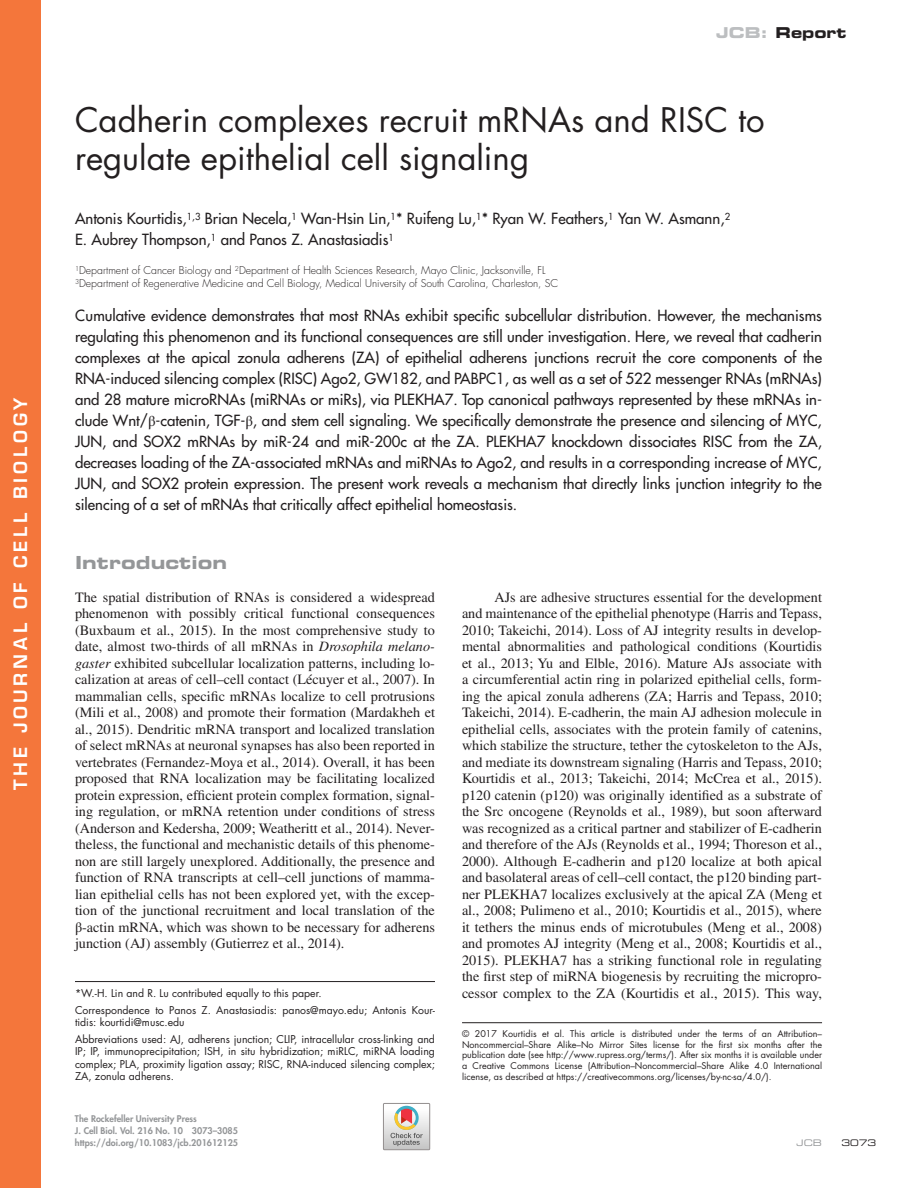
<style>
.page{position:relative;width:918px;height:1188px;background:#fff}
.page>*{position:absolute;margin:0;border:0;box-sizing:border-box;transform-origin:0 0}
.t1{font:33px/38.2px "Futura Std";color:#231f20}
.t2{font:600 18px "Eurostile LT Std";letter-spacing:.205em;color:#fff}
.t3{font:18px "Eurostile LT Std Bold Ex 2";letter-spacing:.005em;color:#949698}
.t4{font:500 15px/21px "Futura Std";color:#231f20;text-align:justify}
.t5{font:15px "Eurostile LT Std Bold Ex 2";color:#231f20}
.t6{font:14.25px/16.5px "Times LT Std";color:#231f20;text-align:justify}
.t7{font:10.5px/16.8px "Futura Std";color:#231f20}
.t8{font:300 10.5px/13.5px "Futura Std";color:#231f20}
.t9{font:9px/10.8px "Futura Std";color:#231f20;text-align:justify}
.t10{font:800 9px/12px "Futura Std";color:#949698}
.t11{font:9px "Eurostile LT Std Ex 2";color:#231f20}
.t12{font:9px "Eurostile LT Std Ex 2";color:#949698}
.s1{color:#bcbec0}
.s2{font-family:"STIX General";font-weight:400}
.s3{font-style:italic}
.s4{font-family:"STIX General"}
</style>
<div class="page">
<div style="left:0;top:0;width:40px;height:1188px;background:#f4763b"></div>
<svg style="left:383px;top:1103px;width:47px;height:47px"></svg>
<hr style="left:75px;top:981px;width:360px;height:1px;background:#231f20">
<hr style="left:462px;top:1022px;width:360px;height:1px;background:#231f20">
<p class="t2" style="left:9px;top:790px;width:395px;rotate:-90deg">THE JOURNAL OF CELL BIOLOGY</p>
<p class="t5" style="left:716px;top:22px;width:132px"><span class="s1">JCB:</span> Report</p>
<h1 class="t1" style="left:75px;top:101px;width:691px">Cadherin complexes recruit mRNAs and RISC to regulate epithelial cell signaling</h1>
<p class="t4" style="left:75px;top:209px;width:657px">Antonis Kourtidis,<sup>1,3</sup> Brian Necela,<sup>1</sup> Wan‑Hsin Lin,<sup>1</sup>* Ruifeng Lu,<sup>1</sup>* Ryan W. Feathers,<sup>1</sup> Yan W. Asmann,<sup>2<br></sup>E. Aubrey Thompson,<sup>1</sup> and Panos Z. Anastasiadis<sup>1</sup></p>
<p class="t8" style="left:75px;top:264px;width:485px"><sup>1</sup>Department of Cancer Biology and <sup>2</sup>Department of Health Sciences Research, Mayo Clinic, Jacksonville, FL<br><sup>3</sup>Department of Regenerative Medicine and Cell Biology, Medical University of South Carolina, Charleston, SC</p>
<p class="t4" style="left:75px;top:305px;width:749px">Cumulative evidence demonstrates that most RNAs exhibit specific subcellular distribution. However, the mechanisms regulating this phenomenon and its functional consequences are still under investigation. Here, we reveal that cadherin complexes at the apical zonula adherens (ZA) of epithelial adherens junctions recruit the core components of the RNA-induced silencing complex (RISC) Ago2, GW182, and PABPC1, as well as a set of 522 messenger RNAs (mRNAs) and 28 mature microRNAs (miRNAs or miRs), via PLEKHA7. Top canonical pathways represented by these mRNAs in&shy;clude Wnt/<span class="s2">β</span>-catenin, TGF-<span class="s2">β</span>, and stem cell signaling. We specifically demonstrate the presence and silencing of MYC, JUN, and SOX2 mRNAs by miR-24 and miR-200c at the ZA. PLEKHA7 knockdown dissociates RISC from the ZA, decreases loading of the ZA-associated mRNAs and miRNAs to Ago2, and results in a corresponding increase of MYC, JUN, and SOX2 protein expression. The present work reveals a mechanism that directly links junction integrity to the silencing of a set of mRNAs that critically affect epithelial homeostasis.</p>
<p class="t3" style="left:75px;top:549px;width:154px">Introduction</p>
<p class="t6" style="left:75px;top:588px;width:362px">The spatial distribution of RNAs is considered a widespread phenomenon with possibly critical functional consequences (Buxbaum et al., 2015). In the most comprehensive study to date, almost two-thirds of all mRNAs in <span class="s3">Drosophila melano&shy;gaster</span> exhibited subcellular localization patterns, including lo&shy;calization at areas of cell–cell contact (Lécuyer et al., 2007). In mammalian cells, specific mRNAs localize to cell protrusions (Mili et al., 2008) and promote their formation (Mardakheh et al., 2015). Dendritic mRNA transport and localized translation of select mRNAs at neuronal synapses has also been reported in vertebrates (Fernandez-Moya et al., 2014). Overall, it has been proposed that RNA localization may be facilitating localized protein expression, efficient protein complex formation, signal&shy;ing regulation, or mRNA retention under conditions of stress (Anderson and Kedersha, 2009; Weatheritt et al., 2014). Never&shy;theless, the functional and mechanistic details of this phenome&shy;non are still largely unexplored. Additionally, the presence and function of RNA transcripts at cell–cell junctions of mamma&shy;lian epithelial cells has not been explored yet, with the excep&shy;tion of the junctional recruitment and local translation of the <span class="s4">β</span>-actin mRNA, which was shown to be necessary for adherens junction (AJ) assembly (Gutierrez et al., 2014).</p>
<p class="t6" style="left:462px;top:588px;width:362px;text-indent:32px">AJs are adhesive structures essential for the development and maintenance of the epithelial phenotype (Harris and Tepass, 2010; Takeichi, 2014). Loss of AJ integrity results in develop&shy;mental abnormalities and pathological conditions (Kourtidis et al., 2013; Yu and Elble, 2016). Mature AJs associate with a circumferential actin ring in polarized epithelial cells, form&shy;ing the apical zonula adherens (ZA; Harris and Tepass, 2010; Takeichi, 2014). E-cadherin, the main AJ adhesion molecule in epithelial cells, associates with the protein family of catenins, which stabilize the structure, tether the cytoskeleton to the AJs, and mediate its downstream signaling (Harris and Tepass, 2010; Kourtidis et al., 2013; Takeichi, 2014; McCrea et al., 2015). p120 catenin (p120) was originally identified as a substrate of the Src oncogene (Reynolds et al., 1989), but soon afterward was recognized as a critical partner and stabilizer of E-cadherin and therefore of the AJs (Reynolds et al., 1994; Thoreson et al., 2000). Although E-cadherin and p120 localize at both apical and basolateral areas of cell–cell contact, the p120 binding part&shy;ner PLEKHA7 localizes exclusively at the apical ZA (Meng et al., 2008; Pulimeno et al., 2010; Kourtidis et al., 2015), where it tethers the minus ends of microtubules (Meng et al., 2008) and promotes AJ integrity (Meng et al., 2008; Kourtidis et al., 2015). PLEKHA7 has a striking functional role in regulating the first step of miRNA biogenesis by recruiting the micropro&shy;cessor complex to the ZA (Kourtidis et al., 2015). This way,</p>
<p class="t7" style="left:75px;top:985px;width:362px">*W.-H. Lin and R. Lu contributed equally to this paper.<br>Correspondence to Panos Z. Anastasiadis: panos@mayo.edu; Antonis Kour-</p>
<p class="t7" style="left:75px;top:1014px;width:361px">tidis: kourtidi@musc.edu<br>Abbreviations used: AJ, adherens junction; CLIP, intracellular cross-linking and</p>
<p class="t7" style="left:75px;top:1045px;width:362px;line-height:12.5px;text-align:justify">IP; IP, immunoprecipitation; ISH, in situ hybridization; miRLC, miRNA loading complex; PLA, proximity ligation assay; RISC, RNA-induced silencing complex; ZA, zonula adherens.</p>
<p class="t9" style="left:462px;top:1028px;width:362px">© 2017 Kourtidis et al. This article is distributed under the terms of an Attribution– Noncommercial–Share Alike–No Mirror Sites license for the first six months after the publication date (see http://www.rupress.org/terms/). After six months it is available under a Creative Commons License (Attribution–Noncommercial–Share Alike 4.0 International license, as described at https://creativecommons.org/licenses/by-nc-sa/4.0/).</p>
<p class="t10" style="left:75px;top:1112px;width:165px">The Rockefeller University Press<br>J. Cell Biol. Vol. 216 No. 10 3073–3085 https://doi.org/10.1083/jcb.201612125</p>
<p class="t12" style="left:796px;top:1136px;width:27px">JCB</p>
<p class="t11" style="left:842px;top:1136px;width:36px">3073</p>
</div>
